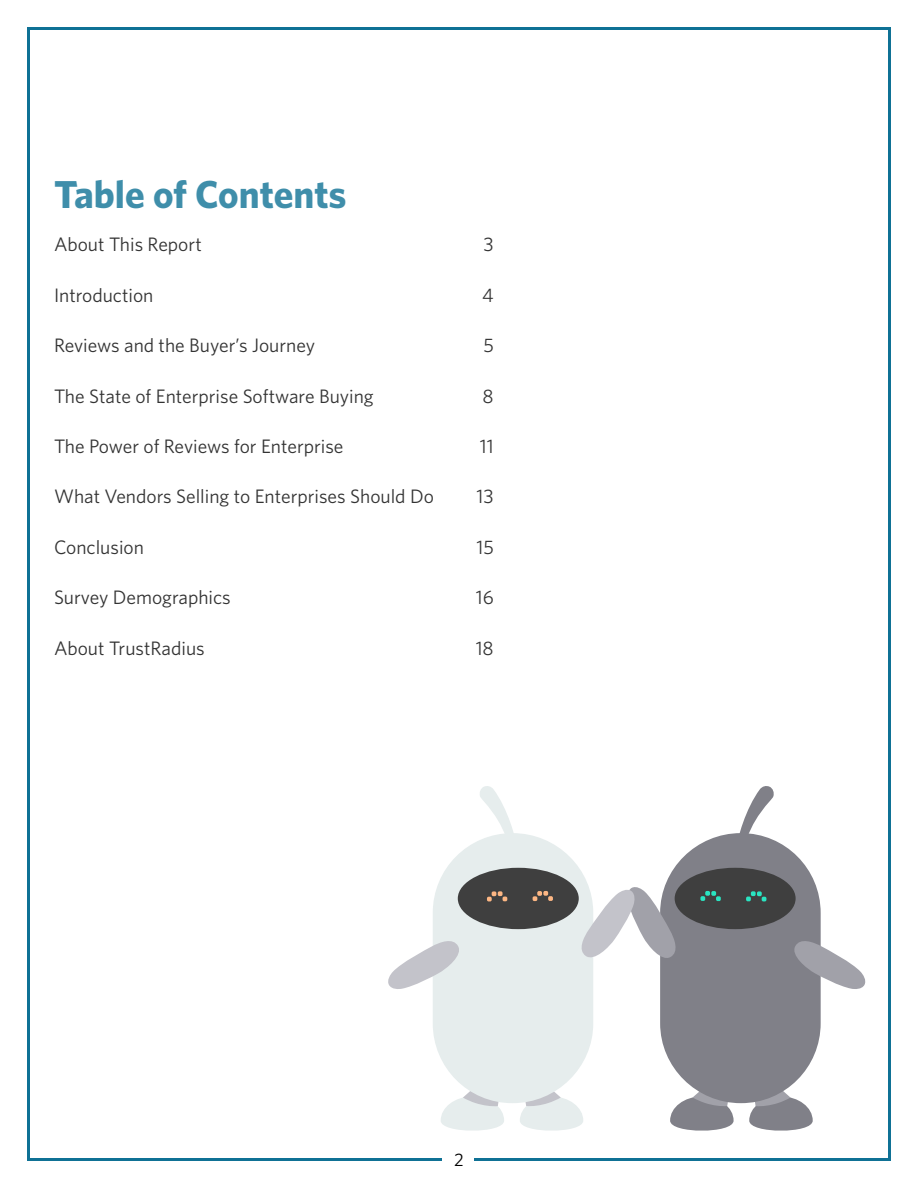
<style>
.page{position:relative;width:918px;height:1188px;background:#fff}
.page>*{position:absolute;margin:0;border:0;box-sizing:border-box;transform-origin:0 0}
.t1{font:700 39px "Whitney";color:#3f8eaa}
.Body{font:19.5px "Whitney";color:#333}
.t2{font:18px "Whitney";color:#000}
</style>
<div class="page">
<svg style="left:670px;top:1083px;width:64px;height:48px"></svg>
<svg style="left:749px;top:1083px;width:64px;height:48px"></svg>
<svg style="left:739px;top:786px;width:35px;height:53px"></svg>
<div style="left:660px;top:833px;width:161px;height:270px;background:#808088;border-radius:80px"></div>
<div style="left:675px;top:868px;width:121px;height:61px;background:#3f3f3f;border-radius:50%"></div>
<svg style="left:794px;top:937px;width:72px;height:53px"></svg>
<svg style="left:746px;top:891px;width:20px;height:10px"></svg>
<svg style="left:700px;top:891px;width:21px;height:10px"></svg>
<svg style="left:520px;top:1083px;width:63px;height:48px"></svg>
<svg style="left:441px;top:1083px;width:63px;height:48px"></svg>
<svg style="left:480px;top:786px;width:34px;height:53px"></svg>
<div style="left:433px;top:833px;width:160px;height:270px;background:#e6eded;border-radius:80px"></div>
<div style="left:458px;top:868px;width:121px;height:61px;background:#3f3f3f;border-radius:50%"></div>
<svg style="left:388px;top:941px;width:71px;height:48px"></svg>
<svg style="left:577px;top:886px;width:102px;height:76px"></svg>
<svg style="left:487px;top:891px;width:20px;height:10px"></svg>
<svg style="left:533px;top:891px;width:20px;height:10px"></svg>
<p class="t1" style="left:54px;top:168px;width:294px">Table of Contents</p>
<p class="Body" style="left:54px;top:232px;width:149px">About This Report</p>
<p class="Body" style="left:54px;top:282px;width:101px">Introduction</p>
<p class="Body" style="left:54px;top:332px;width:263px">Reviews and the Buyer’s Journey</p>
<p class="Body" style="left:54px;top:383px;width:321px">The State of Enterprise Software Buying</p>
<p class="Body" style="left:54px;top:433px;width:291px">The Power of Reviews for Enterprise</p>
<p class="Body" style="left:54px;top:484px;width:381px">What Vendors Selling to Enterprises Should Do</p>
<p class="Body" style="left:54px;top:534px;width:91px">Conclusion</p>
<p class="Body" style="left:54px;top:584px;width:178px">Survey Demographics</p>
<p class="Body" style="left:54px;top:635px;width:152px">About TrustRadius</p>
<p class="Body" style="left:484px;top:232px;width:12px">3</p>
<p class="Body" style="left:482px;top:282px;width:13px">4</p>
<p class="Body" style="left:483px;top:332px;width:12px">5</p>
<p class="Body" style="left:483px;top:383px;width:13px">8</p>
<p class="Body" style="left:480px;top:433px;width:15px">11</p>
<p class="Body" style="left:477px;top:484px;width:19px">13</p>
<p class="Body" style="left:476px;top:534px;width:19px">15</p>
<p class="Body" style="left:476px;top:584px;width:19px">16</p>
<p class="Body" style="left:476px;top:635px;width:20px">18</p>
<p class="t2" style="left:454px;top:1148px;width:11px">2</p>
</div>
